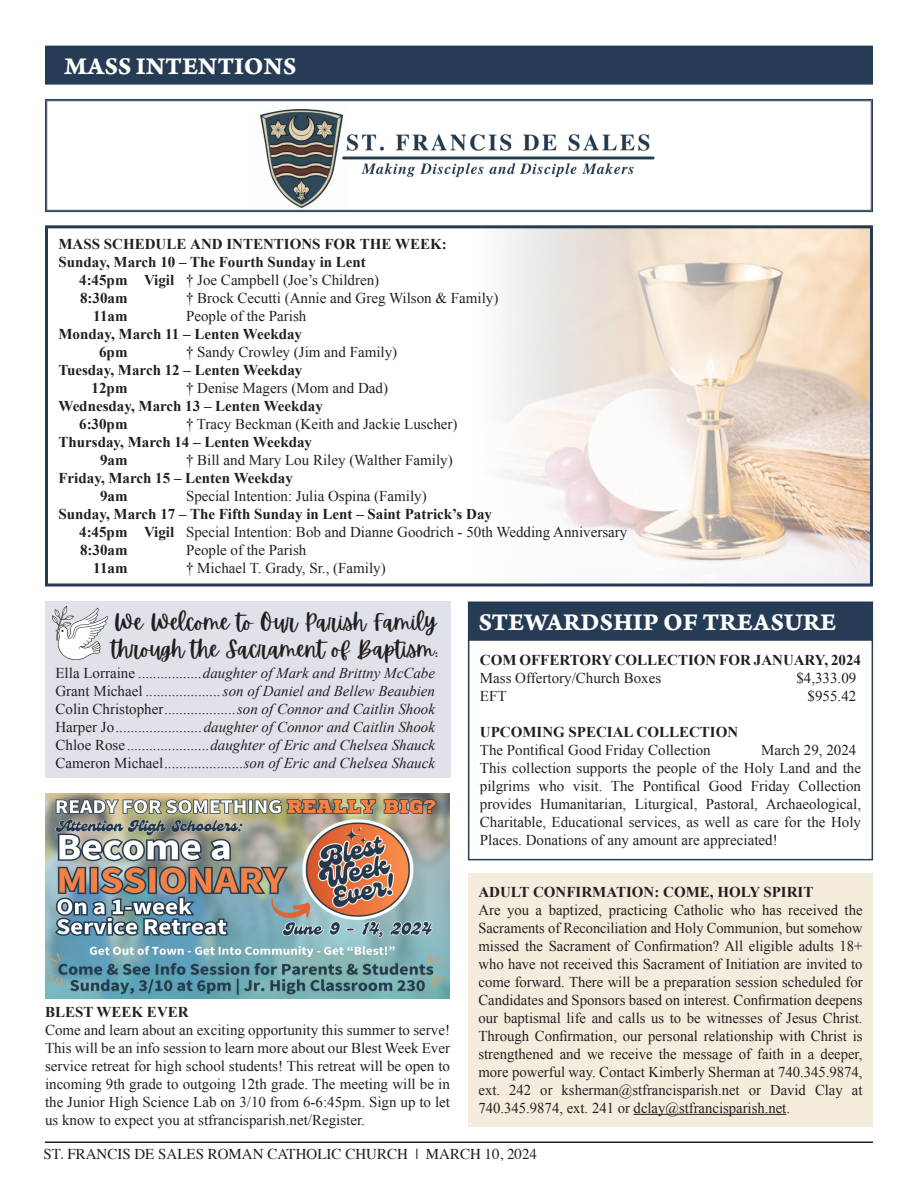
<style>
.page{position:relative;width:918px;height:1188px;background:#fff}
.page>*{position:absolute;margin:0;border:0;box-sizing:border-box;transform-origin:0 0}
.t1{font:25.5px "Arno Pro Bold Caption";letter-spacing:-.005em;color:#fff}
.t2{font:22.5px/27px "Apricots";color:#231f20}
.t3{font:15px/18px "Times New Roman";color:#231f20;text-align:justify}
.t4{font:700 15px "Times New Roman";color:#231f20}
.t5{font:italic 15px "Times New Roman";color:#231f20}
.t6{font:15px "Times";color:#231f20}
.t7{font:700 12.75px "Te X Gyre Termes";color:#231f20}
.s1{font-weight:700}
.s2{font-style:normal}
.s3{font-style:italic}
</style>
<div class="page">
<hr style="left:45px;top:1142px;width:828px;height:1px;background:#231f20">
<img style="left:504px;top:229px;width:365px;height:353px">
<div style="left:46px;top:46px;width:826px;height:38px;background:#253c54"></div>
<div style="left:45px;top:46px;width:828px;height:39px;border:2px solid #253c54"></div>
<svg style="left:45px;top:99px;width:828px;height:114px"></svg>
<div style="left:45px;top:602px;width:405px;height:176px;background:#dfe3e9"></div>
<div style="left:45px;top:225px;width:828px;height:361px;border:3px solid #253c54"></div>
<div style="left:469px;top:602px;width:403px;height:38px;background:#253c54"></div>
<div style="left:468px;top:639px;width:405px;height:221px;border:2px solid #253c54"></div>
<img style="left:52px;top:606px;width:56px;height:53px">
<img style="left:45px;top:793px;width:405px;height:206px">
<div style="left:468px;top:873px;width:405px;height:253px;background:#f4ecdc"></div>
<hr style="left:634px;top:1114px;width:152px;height:1px;background:#231f20">
<p class="t1" style="left:65px;top:51px;width:233px">MASS INTENTIONS</p>
<p class="t4" style="left:58px;top:234px;width:390px">MASS SCHEDULE AND INTENTIONS FOR THE WEEK:</p>
<p class="t4" style="left:58px;top:252px;width:309px">Sunday, March 10 – The Fourth Sunday in Lent</p>
<p class="t3" style="left:79px;top:271px;width:302px"><span class="s1">4:45pm Vigil</span> † Joe Campbell (Joe’s Children)</p>
<p class="t4" style="left:80px;top:288px;width:49px">8:30am</p>
<p class="t3" style="left:186px;top:289px;width:314px">† Brock Cecutti (Annie and Greg Wilson &amp; Family)</p>
<p class="t4" style="left:93px;top:306px;width:36px">11am</p>
<p class="t3" style="left:186px;top:307px;width:122px">People of the Parish</p>
<p class="t4" style="left:58px;top:324px;width:245px">Monday, March 11 – Lenten Weekday</p>
<p class="t4" style="left:99px;top:342px;width:30px">6pm</p>
<p class="t3" style="left:186px;top:343px;width:213px">† Sandy Crowley (Jim and Family)</p>
<p class="t4" style="left:58px;top:360px;width:245px">Tuesday, March 12 – Lenten Weekday</p>
<p class="t4" style="left:92px;top:378px;width:37px">12pm</p>
<p class="t3" style="left:186px;top:379px;width:204px">† Denise Magers (Mom and Dad)</p>
<p class="t4" style="left:58px;top:396px;width:266px">Wednesday, March 13 – Lenten Weekday</p>
<p class="t4" style="left:79px;top:414px;width:50px">6:30pm</p>
<p class="t3" style="left:186px;top:415px;width:273px">† Tracy Beckman (Keith and Jackie Luscher)</p>
<p class="t4" style="left:58px;top:432px;width:255px">Thursday, March 14 – Lenten Weekday</p>
<p class="t4" style="left:100px;top:450px;width:29px">9am</p>
<p class="t3" style="left:186px;top:451px;width:268px">† Bill and Mary Lou Riley (Walther Family)</p>
<p class="t4" style="left:58px;top:468px;width:236px">Friday, March 15 – Lenten Weekday</p>
<p class="t4" style="left:100px;top:486px;width:29px">9am</p>
<p class="t3" style="left:186px;top:487px;width:242px">Special Intention: Julia Ospina (Family)</p>
<p class="t4" style="left:58px;top:504px;width:435px">Sunday, March 17 – The Fifth Sunday in Lent – Saint Patrick’s Day</p>
<p class="t3" style="left:79px;top:523px;width:550px"><span class="s1">4:45pm Vigil</span> Special Intention: Bob and Dianne Goodrich - 50th Wedding Anniversary</p>
<p class="t4" style="left:80px;top:540px;width:49px">8:30am</p>
<p class="t3" style="left:186px;top:541px;width:122px">People of the Parish</p>
<p class="t4" style="left:93px;top:558px;width:36px">11am</p>
<p class="t3" style="left:186px;top:559px;width:201px">† Michael T. Grady, Sr., (Family)</p>
<p class="t1" style="left:479px;top:607px;width:359px">STEWARDSHIP OF TREASURE</p>
<p class="t4" style="left:480px;top:649px;width:383px">COM OFFERTORY COLLECTION FOR JANUARY, 2024</p>
<p class="t3" style="left:480px;top:669px;width:183px">Mass Offertory/Church Boxes</p>
<p class="t3" style="left:796px;top:669px;width:61px">$4,333.09</p>
<p class="t3" style="left:480px;top:687px;width:28px">EFT</p>
<p class="t3" style="left:808px;top:687px;width:50px">$955.42</p>
<p class="t4" style="left:480px;top:721px;width:260px">UPCOMING SPECIAL COLLECTION</p>
<p class="t3" style="left:480px;top:741px;width:232px">The Pontifical Good Friday Collection</p>
<p class="t3" style="left:761px;top:741px;width:97px">March 29, 2024</p>
<p class="t3" style="left:480px;top:759px;width:383px">This collection supports the people of the Holy Land and the pilgrims who visit. The Pontifical Good Friday Collection provides Humanitarian, Liturgical, Pastoral, Archaeological, Charitable, Educational services, as well as care for the Holy Places. Donations of any amount are appreciated!</p>
<p class="t2" style="left:112px;top:608px;width:328px">We Welcome to Our Parish Family through the Sacrament of Baptism:</p>
<p class="t5" style="left:56px;top:663px;width:381px"><span class="s2">Ella Lorraine .................</span>daughter of Mark and Brittny McCabe</p>
<p class="t3" style="left:56px;top:682px;width:381px">Grant Michael .................... <span class="s3">son of Daniel and Bellew Beaubien</span></p>
<p class="t3" style="left:56px;top:700px;width:381px">Colin Christopher...................<span class="s3">son of Connor and Caitlin Shook</span></p>
<p class="t3" style="left:56px;top:718px;width:381px">Harper Jo....................... <span class="s3">daughter of Connor and Caitlin Shook</span></p>
<p class="t3" style="left:56px;top:736px;width:381px">Chloe Rose......................<span class="s3">daughter of Eric and Chelsea Shauck</span></p>
<p class="t3" style="left:56px;top:754px;width:381px">Cameron Michael.....................<span class="s3">son of Eric and Chelsea Shauck</span></p>
<p class="t7" style="left:410px;top:655px;width:103px">Updated 4/15/2021</p>
<p class="t4" style="left:45px;top:1001px;width:145px">BLEST WEEK EVER</p>
<p class="t3" style="left:45px;top:1021px;width:407px">Come and learn about an exciting opportunity this summer to serve!<br>This will be an info session to learn more about our Blest Week Ever service retreat for high school students! This retreat will be open to incoming 9th grade to outgoing 12th grade. The meeting will be in the Junior High Science Lab on 3/10 from 6-6:45pm. Sign up to let us know to expect you at stfrancisparish.net/Register.</p>
<p class="t4" style="left:478px;top:881px;width:336px">ADULT CONFIRMATION: COME, HOLY SPIRIT</p>
<p class="t3" style="left:478px;top:900px;width:386px">Are you a baptized, practicing Catholic who has received the Sacraments of Reconciliation and Holy Communion, but somehow missed the Sacrament of Confirmation? All eligible adults 18+ who have not received this Sacrament of Initiation are invited to come forward. There will be a preparation session scheduled for Candidates and Sponsors based on interest. Confirmation deepens our baptismal life and calls us to be witnesses of Jesus Christ.<br>Through Confirmation, our personal relationship with Christ is strengthened and we receive the message of faith in a deeper, more powerful way. Contact Kimberly Sherman at 740.345.9874, ext. 242 or ksherman@stfrancisparish.net or David Clay at 740.345.9874, ext. 241 or dclay@stfrancisparish.net.</p>
<p class="t6" style="left:44px;top:1140px;width:495px">ST. FRANCIS DE SALES ROMAN CATHOLIC CHURCH | MARCH 10, 2024</p>
</div>
